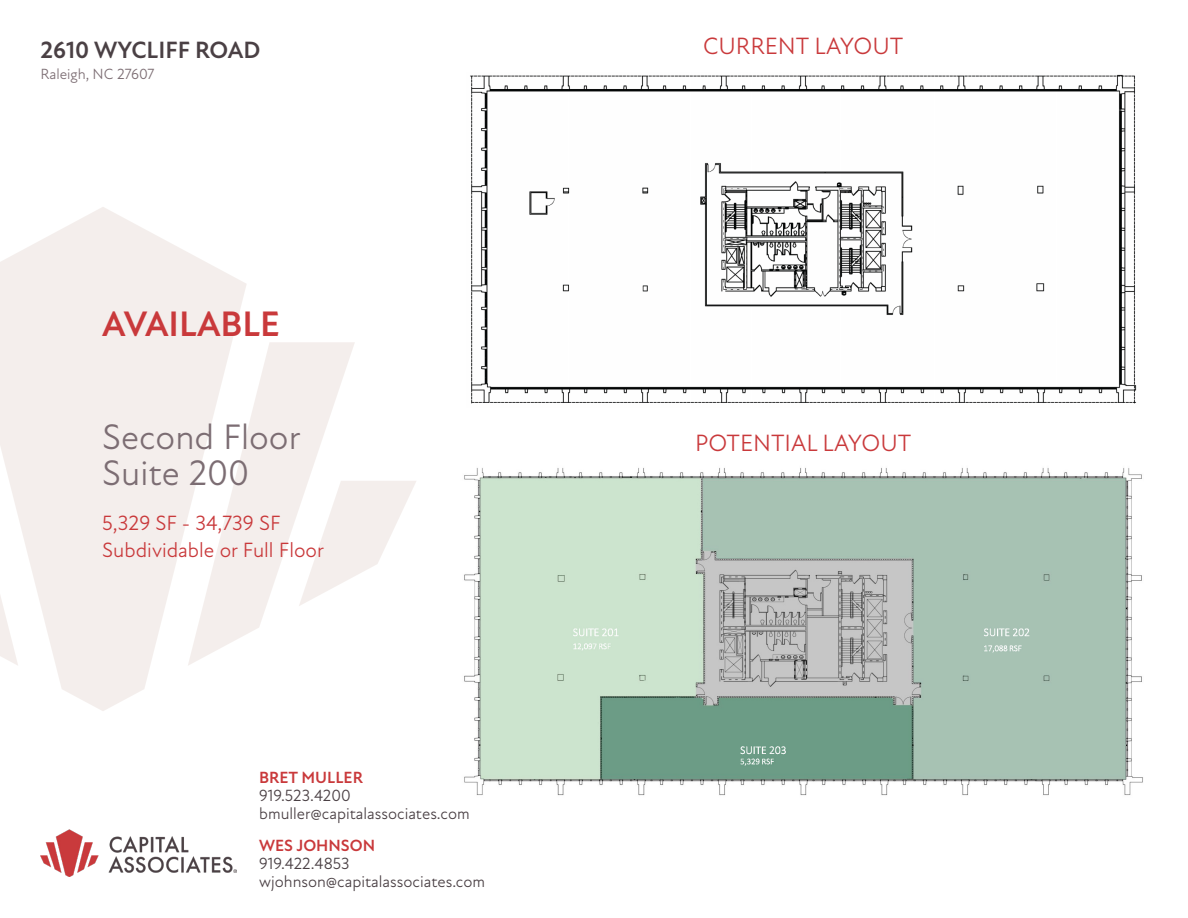
<style>
.page{position:relative;width:1188px;height:918px;background:#fff}
.page>*{position:absolute;margin:0;border:0;box-sizing:border-box;transform-origin:0 0}
.t1{font:36px "New Atten";color:#7c6d73}
.t2{font:700 36px "New Atten";color:#c9393b}
.t3{font:24px "New Atten";color:#c9393b}
.t4{font:700 24px "New Atten";color:#4a4044}
.t5{font:21px "New Atten";color:#c9393b}
.t6{font:16.5px/18px "New Atten";color:#4a4044}
.t7{font:700 16.5px "New Atten";color:#c9393b}
.t8{font:15px "New Atten";color:#7c6d73}
</style>
<div class="page">
<svg style="left:0;top:207px;width:247px;height:504px;fill:#f4eeec"></svg>
<svg style="left:0;top:342px;width:18px;height:324px"></svg>
<svg style="left:188px;top:342px;width:167px;height:324px;fill:#f4eeec"></svg>
<svg style="left:299px;top:481px;width:117px;height:125px"></svg>
<img style="left:40px;top:829px;width:197px;height:47px">
<img style="left:470px;top:74px;width:667px;height:330px">
<img style="left:464px;top:468px;width:679px;height:328px">
<h2 class="t4" style="left:40px;top:36px;width:222px">2610 WYCLIFF ROAD</h2>
<p class="t8" style="left:40px;top:66px;width:116px">Raleigh, NC 27607</p>
<p class="t2" style="left:102px;top:303px;width:179px">AVAILABLE</p>
<p class="t1" style="left:102px;top:416px;width:200px">Second Floor</p>
<p class="t1" style="left:102px;top:452px;width:149px">Suite 200</p>
<p class="t5" style="left:102px;top:510px;width:180px">5,329 SF - 34,739 SF</p>
<p class="t5" style="left:102px;top:537px;width:223px">Subdividable or Full Floor</p>
<p class="t7" style="left:259px;top:767px;width:105px">BRET MULLER</p>
<p class="t6" style="left:259px;top:786px;width:212px">919.523.4200 bmuller@capitalassociates.com</p>
<p class="t7" style="left:259px;top:835px;width:117px">WES JOHNSON</p>
<p class="t6" style="left:259px;top:854px;width:227px">919.422.4853 wjohnson@capitalassociates.com</p>
<p class="t3" style="left:703px;top:32px;width:202px">CURRENT LAYOUT</p>
<p class="t3" style="left:695px;top:429px;width:218px">POTENTIAL LAYOUT</p>
</div>
